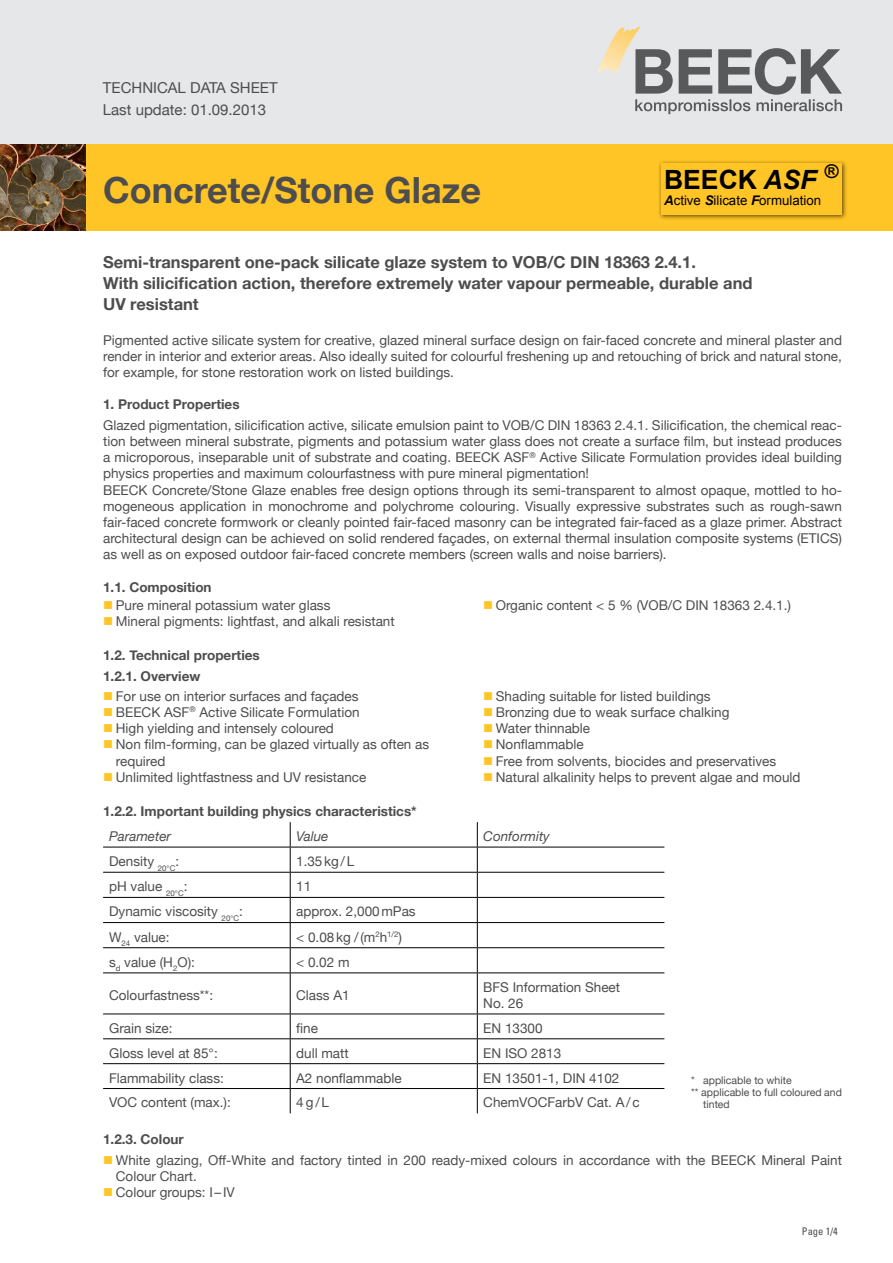
<style>
.page{position:relative;width:893px;height:1263px;background:#fff}
.page>*{position:absolute;margin:0;border:0;box-sizing:border-box;transform-origin:0 0}
.t1{font:700 36px "Helvetica Neue";color:#4d4d4f}
.t2{font:700 26.55px "Arial";color:#000}
.t3{font:700 16.5px/21px "Helvetica Neue";color:#4d4d4f}
.t4{font:15px/22.2px "Helvetica Neue";color:#4d4d4f}
.t5{font:13.5px/16.2px "Helvetica Neue";color:#4d4d4f}
.t6{font:700 13.5px/20.4px "Helvetica Neue";color:#4d4d4f}
.t7{font:italic 13.5px "Helvetica Neue";color:#4d4d4f}
.t8{font:13.2px "Arial";color:#000}
.t9{font:10.5px "Helvetica Neue";color:#4d4d4f}
.t10{font:condensed 10.5px "Univers";color:#4d4d4f}
.s1{font-style:italic}
.s2{font-weight:700;font-style:italic}
.s3{color:#ffc425}
</style>
<div class="page">
<div style="left:0;top:0;width:893px;height:163px;background:#e6e7e8"></div>
<svg style="left:597px;top:27px;width:245px;height:87px"></svg>
<div style="left:0;top:144px;width:893px;height:87px;background:#ffc425"></div>
<img style="left:0;top:144px;width:85px;height:87px">
<hr style="left:103px;top:847px;width:187px;height:1px;background:#000">
<hr style="left:290px;top:847px;width:187px;height:1px;background:#000">
<hr style="left:477px;top:847px;width:187px;height:1px;background:#000">
<hr style="left:103px;top:872px;width:187px;height:1px;background:#000">
<hr style="left:290px;top:872px;width:187px;height:1px;background:#000">
<hr style="left:477px;top:872px;width:187px;height:1px;background:#000">
<hr style="left:103px;top:897px;width:187px;height:1px;background:#000">
<hr style="left:290px;top:897px;width:187px;height:1px;background:#000">
<hr style="left:477px;top:897px;width:187px;height:1px;background:#000">
<hr style="left:103px;top:922px;width:187px;height:1px;background:#000">
<hr style="left:290px;top:922px;width:187px;height:1px;background:#000">
<hr style="left:477px;top:922px;width:187px;height:1px;background:#000">
<hr style="left:103px;top:947px;width:187px;height:1px;background:#000">
<hr style="left:290px;top:947px;width:187px;height:1px;background:#000">
<svg style="left:290px;top:822px;width:1px;height:150px"></svg>
<hr style="left:477px;top:947px;width:187px;height:1px;background:#000">
<svg style="left:477px;top:822px;width:1px;height:150px"></svg>
<hr style="left:103px;top:972px;width:187px;height:1px;background:#000">
<hr style="left:290px;top:972px;width:187px;height:1px;background:#000">
<hr style="left:290px;top:973px;width:1px;height:40px;background:#000">
<hr style="left:477px;top:972px;width:187px;height:1px;background:#000">
<hr style="left:477px;top:973px;width:1px;height:40px;background:#000">
<hr style="left:103px;top:1013px;width:187px;height:1px;background:#000">
<hr style="left:290px;top:1013px;width:187px;height:1px;background:#000">
<hr style="left:477px;top:1013px;width:187px;height:1px;background:#000">
<hr style="left:103px;top:1038px;width:187px;height:1px;background:#000">
<hr style="left:290px;top:1038px;width:187px;height:1px;background:#000">
<hr style="left:477px;top:1038px;width:187px;height:1px;background:#000">
<hr style="left:103px;top:1063px;width:187px;height:1px;background:#000">
<hr style="left:290px;top:1063px;width:187px;height:1px;background:#000">
<hr style="left:477px;top:1063px;width:187px;height:1px;background:#000">
<hr style="left:103px;top:1088px;width:187px;height:1px;background:#000">
<hr style="left:290px;top:1088px;width:187px;height:1px;background:#000">
<svg style="left:290px;top:1014px;width:1px;height:99px"></svg>
<hr style="left:477px;top:1088px;width:187px;height:1px;background:#000">
<svg style="left:477px;top:1014px;width:1px;height:99px"></svg>
<div style="left:658px;top:160px;width:190px;height:61px;background:#000;opacity:.62"></div>
<div style="left:661px;top:163px;width:180px;height:51px;background:#ffc425"></div>
<p class="t4" style="left:103px;top:76px;width:176px">TECHNICAL DATA SHEET<br>Last update: 01.09.2013</p>
<h1 class="t1" style="left:103px;top:168px;width:380px">Concrete/Stone Glaze</h1>
<h2 class="t2" style="left:664px;top:163px;width:175px">BEECK <span class="s1">ASF</span> <sup>®</sup></h2>
<p class="t8" style="left:664px;top:192px;width:159px"><span class="s2">A</span>ctive <span class="s2">S</span>ilicate <span class="s2">F</span>ormulation</p>
<p class="t3" style="left:103px;top:252px;width:651px">Semi-transparent one-pack silicate glaze system to VOB/C DIN 18363 2.4.1.<br>With silicification action, therefore extremely water vapour permeable, durable and<br>UV resistant</p>
<p class="t5" style="left:103px;top:331px;width:740px;text-align:justify">Pigmented active silicate system for creative, glazed mineral surface design on fair-faced concrete and mineral plaster and render in interior and exterior areas. Also ideally suited for colourful freshening up and retouching of brick and natural stone, for example, for stone restoration work on listed buildings.</p>
<p class="t6" style="left:103px;top:394px;width:138px">1. Product Properties</p>
<p class="t5" style="left:103px;top:417px;width:740px">Glazed pigmentation, silicification active, silicate emulsion paint to VOB/C DIN 18363 2.4.1. Silicification, the chemical reac&shy;tion between mineral substrate, pigments and potassium water glass does not create a surface film, but instead produces a microporous, inseparable unit of substrate and coating. BEECK ASF<sup>®</sup> Active Silicate Formulation provides ideal building physics properties and maximum colourfastness with pure mineral pigmentation!<br>BEECK Concrete/Stone Glaze enables free design options through its semi-transparent to almost opaque, mottled to ho&shy;mogeneous application in monochrome and polychrome colouring. Visually expressive substrates such as rough-sawn fair-faced concrete formwork or cleanly pointed fair-faced masonry can be integrated fair-faced as a glaze primer. Abstract architectural design can be achieved on solid rendered façades, on external thermal insulation composite systems (ETICS) as well as on exposed outdoor fair-faced concrete members (screen walls and noise barriers).</p>
<p class="t6" style="left:103px;top:576px;width:110px">1.1. Composition</p>
<p class="t5" style="left:103px;top:597px;width:229px"><span class="s3">■</span> Pure mineral potassium water glass</p>
<p class="t5" style="left:103px;top:613px;width:293px"><span class="s3">■</span> Mineral pigments: lightfast, and alkali resistant</p>
<p class="t6" style="left:103px;top:645px;width:158px">1.2. Technical properties<br>1.2.1. Overview</p>
<p class="t5" style="left:103px;top:688px;width:257px"><span class="s3">■</span> For use on interior surfaces and façades</p>
<p class="t5" style="left:103px;top:704px;width:258px"><span class="s3">■</span> BEECK ASF<sup>®</sup> Active Silicate Formulation</p>
<p class="t5" style="left:103px;top:720px;width:232px"><span class="s3">■</span> High yielding and intensely coloured</p>
<p class="t5" style="left:116px;top:736px;width:315px;text-indent:-13px"><span class="s3">■</span> Non film-forming, can be glazed virtually as often as required</p>
<p class="t5" style="left:103px;top:769px;width:265px"><span class="s3">■</span> Unlimited lightfastness and UV resistance</p>
<p class="t5" style="left:483px;top:597px;width:309px"><span class="s3">■</span> Organic content &lt; 5 % (VOB/C DIN 18363 2.4.1.)</p>
<p class="t5" style="left:483px;top:688px;width:229px"><span class="s3">■</span> Shading suitable for listed buildings</p>
<p class="t5" style="left:483px;top:704px;width:248px"><span class="s3">■</span> Bronzing due to weak surface chalking</p>
<p class="t5" style="left:483px;top:720px;width:109px"><span class="s3">■</span> Water thinnable</p>
<p class="t5" style="left:483px;top:736px;width:102px"><span class="s3">■</span> Nonflammable</p>
<p class="t5" style="left:483px;top:752px;width:295px"><span class="s3">■</span> Free from solvents, biocides and preservatives</p>
<p class="t5" style="left:483px;top:769px;width:319px"><span class="s3">■</span> Natural alkalinity helps to prevent algae and mould</p>
<p class="t6" style="left:103px;top:800px;width:315px">1.2.2. Important building physics characteristics*</p>
<p class="t7" style="left:109px;top:828px;width:64px">Parameter</p>
<p class="t7" style="left:296px;top:828px;width:34px">Value</p>
<p class="t7" style="left:483px;top:828px;width:68px">Conformity</p>
<p class="t5" style="left:109px;top:853px;width:72px">Density <sub>20°C</sub>:</p>
<p class="t5" style="left:296px;top:853px;width:60px">1.35kg/L</p>
<p class="t5" style="left:109px;top:878px;width:80px">pH value <sub>20°C</sub>:</p>
<p class="t5" style="left:296px;top:878px;width:17px">11</p>
<p class="t5" style="left:109px;top:903px;width:135px">Dynamic viscosity <sub>20°C</sub>:</p>
<p class="t5" style="left:296px;top:903px;width:121px">approx. 2,000mPas</p>
<p class="t5" style="left:109px;top:928px;width:62px">W<sub>24</sub> value:</p>
<p class="t5" style="left:296px;top:928px;width:107px">&lt; 0.08kg /(m<sup>2</sup>h<sup>1/2</sup>)</p>
<p class="t5" style="left:109px;top:954px;width:87px">s<sub>d</sub> value (H<sub>2</sub>O):</p>
<p class="t5" style="left:296px;top:954px;width:55px">&lt; 0.02 m</p>
<p class="t5" style="left:109px;top:987px;width:106px">Colourfastness**:</p>
<p class="t5" style="left:296px;top:987px;width:55px">Class A1</p>
<p class="t5" style="left:483px;top:979px;width:138px">BFS Information Sheet<br>No. 26</p>
<p class="t5" style="left:109px;top:1020px;width:65px">Grain size:</p>
<p class="t5" style="left:296px;top:1020px;width:23px">fine</p>
<p class="t5" style="left:483px;top:1020px;width:61px">EN 13300</p>
<p class="t5" style="left:109px;top:1044px;width:110px">Gloss level at 85°:</p>
<p class="t5" style="left:296px;top:1044px;width:54px">dull matt</p>
<p class="t5" style="left:483px;top:1044px;width:80px">EN ISO 2813</p>
<p class="t5" style="left:109px;top:1069px;width:116px">Flammability class:</p>
<p class="t5" style="left:296px;top:1069px;width:107px">A2 nonflammable</p>
<p class="t5" style="left:483px;top:1069px;width:138px">EN 13501-1, DIN 4102</p>
<p class="t5" style="left:109px;top:1094px;width:123px">VOC content (max.):</p>
<p class="t5" style="left:296px;top:1094px;width:34px">4g/L</p>
<p class="t5" style="left:483px;top:1094px;width:158px">ChemVOCFarbV Cat. A/c</p>
<p class="t9" style="left:691px;top:1074px;width:102px">* applicable to white</p>
<p class="t9" style="left:691px;top:1086px;width:152px">** applicable to full coloured and</p>
<p class="t9" style="left:703px;top:1098px;width:28px">tinted</p>
<p class="t6" style="left:103px;top:1129px;width:82px">1.2.3. Colour</p>
<p class="t5" style="left:116px;top:1151px;width:728px;text-indent:-13px"><span class="s3">■</span> White glazing, Off-White and factory tinted in 200 ready-mixed colours in accordance with the BEECK Mineral Paint<br>Colour Chart.</p>
<p class="t5" style="left:103px;top:1184px;width:133px"><span class="s3">■</span> Colour groups: I –IV</p>
<p class="t10" style="left:802px;top:1225px;width:38px">Page 1/4</p>
</div>
